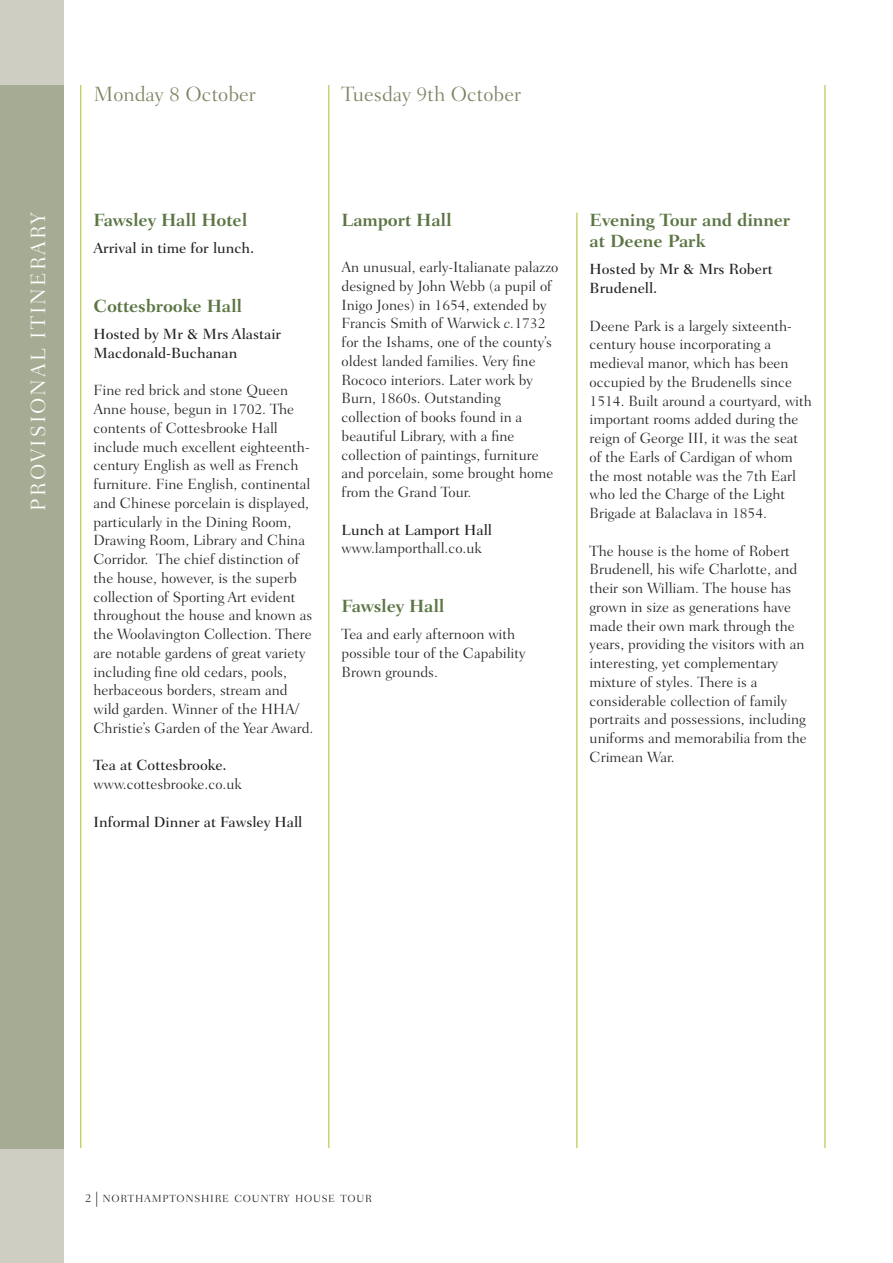
<style>
.page{position:relative;width:893px;height:1263px;background:#fff}
.page>*{position:absolute;margin:0;border:0;box-sizing:border-box;transform-origin:0 0}
.t1{font:300 21px "Fairfield LH";color:#7a8460}
.t2{font:300 21px "Fairfield LH";letter-spacing:.1em;color:#fff}
.t3{font:700 18px/21px "Fairfield LH";letter-spacing:-.01em;color:#5b7544}
.t4{font:300 15px/18.8px "Fairfield LH";color:#231f20}
.t5{font:500 15px/18.8px "Fairfield LH";color:#231f20}
.t6{font:300 10.5px "Fairfield LH";letter-spacing:.07em;color:#231f20}
.s1{font-style:italic}
.s2{font-size:12px}
.s3{font-size:15px}
</style>
<div class="page">
<div style="left:0;top:0;width:64px;height:1263px;background:#cecfc2"></div>
<div style="left:0;top:85px;width:64px;height:1063px;background:#a6ab93"></div>
<hr style="left:80px;top:85px;width:1px;height:1063px;background:#acbc2c">
<hr style="left:328px;top:85px;width:1px;height:1063px;background:#acbc2c">
<hr style="left:576px;top:213px;width:1px;height:935px;background:#acbc2c">
<hr style="left:825px;top:85px;width:1px;height:1063px;background:#acbc2c">
<h1 class="t2" style="left:30px;top:511px;width:301px;rotate:-90deg">PROVISIONAL ITINERARY</h1>
<h1 class="t1" style="left:94px;top:85px;width:164px">Monday 8 October</h1>
<h1 class="t1" style="left:342px;top:85px;width:181px">Tuesday 9th October</h1>
<p class="t3" style="left:94px;top:211px;width:155px">Fawsley Hall Hotel</p>
<p class="t5" style="left:94px;top:240px;width:162px">Arrival in time for lunch.</p>
<p class="t3" style="left:94px;top:297px;width:150px">Cottesbrooke Hall</p>
<p class="t5" style="left:94px;top:326px;width:189px">Hosted by Mr &amp; Mrs Alastair<br>Macdonald-Buchanan</p>
<p class="t4" style="left:94px;top:382px;width:221px">Fine red brick and stone Queen Anne house, begun in 1702. The contents of Cottesbrooke Hall include much excellent eighteenth&shy;century English as well as French furniture. Fine English, continental and Chinese porcelain is displayed, particularly in the Dining Room, Drawing Room, Library and China Corridor. The chief distinction of the house, however, is the superb collection of Sporting Art evident throughout the house and known as the Woolavington Collection. There are notable gardens of great variety including fine old cedars, pools, herbaceous borders, stream and wild garden. Winner of the HHA/ Christie’s Garden of the Year Award.</p>
<p class="t5" style="left:94px;top:757px;width:135px">Tea at Cottesbrooke.</p>
<p class="t4" style="left:94px;top:776px;width:150px">www.cottesbrooke.co.uk</p>
<p class="t5" style="left:94px;top:813px;width:210px">Informal Dinner at Fawsley Hall</p>
<p class="t3" style="left:342px;top:211px;width:112px">Lamport Hall</p>
<p class="t4" style="left:342px;top:259px;width:218px">An unusual, early-Italianate palazzo designed by John Webb (a pupil of<br>Inigo Jones) in 1654, extended by<br>Francis Smith of Warwick <span class="s1">c.</span>1732 for the Ishams, one of the county’s oldest landed families. Very fine<br>Rococo interiors. Later work by<br>Burn, 1860s. Outstanding collection of books found in a beautiful Library, with a fine collection of paintings, furniture and porcelain, some brought home from the Grand Tour.</p>
<p class="t5" style="left:342px;top:521px;width:152px">Lunch at Lamport Hall</p>
<p class="t4" style="left:342px;top:540px;width:142px">www.lamporthall.co.uk</p>
<p class="t3" style="left:342px;top:597px;width:104px">Fawsley Hall</p>
<p class="t4" style="left:342px;top:626px;width:186px">Tea and early afternoon with possible tour of the Capability<br>Brown grounds.</p>
<p class="t3" style="left:590px;top:211px;width:202px">Evening Tour and dinner at Deene Park</p>
<p class="t5" style="left:590px;top:261px;width:185px">Hosted by Mr &amp; Mrs Robert<br>Brudenell.</p>
<p class="t4" style="left:590px;top:317px;width:224px">Deene Park is a largely sixteenth&shy;century house incorporating a medieval manor, which has been occupied by the Brudenells since<br>1514. Built around a courtyard, with important rooms added during the reign of George III, it was the seat of the Earls of Cardigan of whom the most notable was the 7th Earl who led the Charge of the Light<br>Brigade at Balaclava in 1854.</p>
<p class="t4" style="left:590px;top:542px;width:219px">The house is the home of Robert<br>Brudenell, his wife Charlotte, and their son William. The house has grown in size as generations have made their own mark through the years, providing the visitors with an interesting, yet complementary mixture of styles. There is a considerable collection of family portraits and possessions, including uniforms and memorabilia from the<br>Crimean War.</p>
<p class="t6" style="left:85px;top:1194px;width:289px"><span class="s2">2</span> <span class="s3">|</span> NORTHAMPTONSHIRE COUNTRY HOUSE TOUR</p>
</div>
